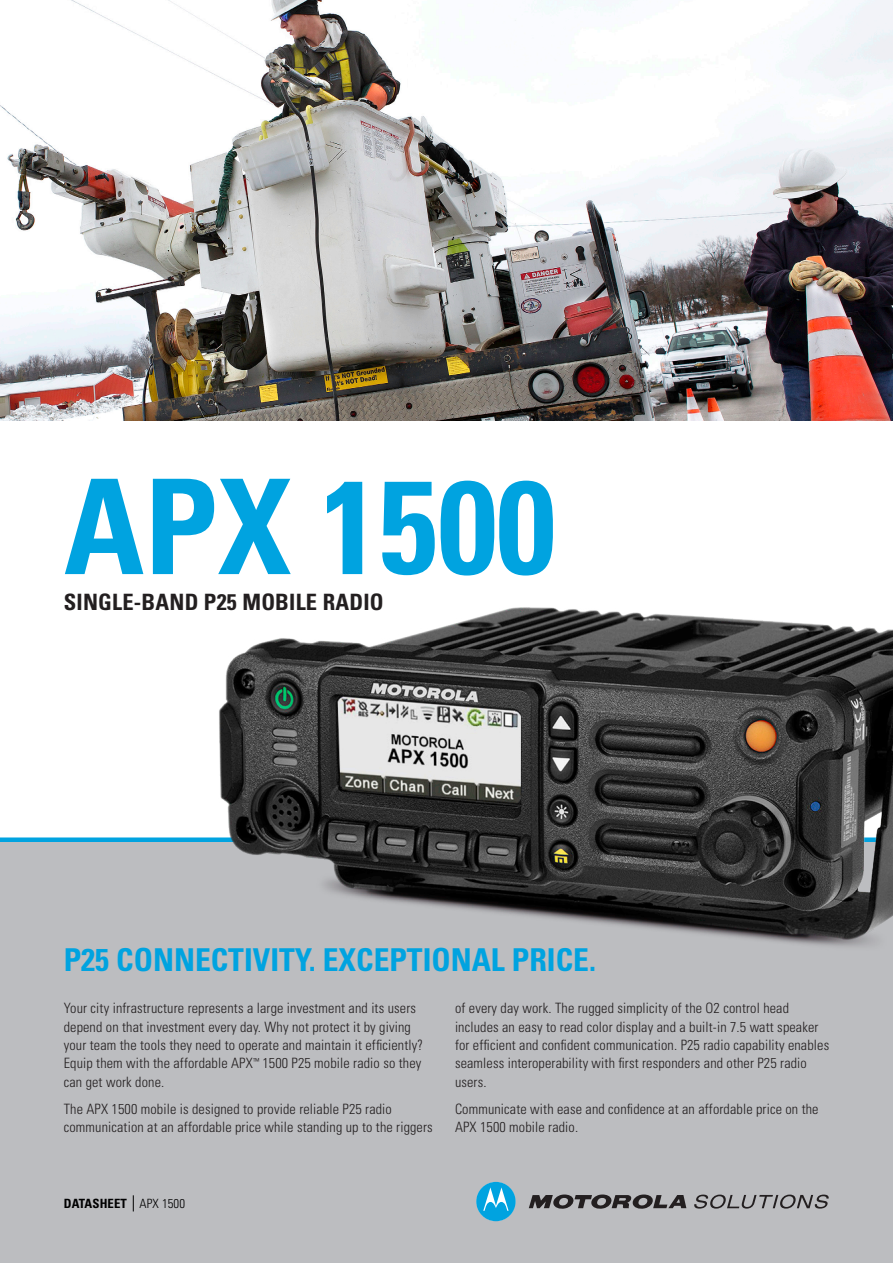
<style>
.page{position:relative;width:893px;height:1263px;background:#fff}
.page>*{position:absolute;margin:0;border:0;box-sizing:border-box;transform-origin:0 0}
.t1{font:700 condensed 132px "Univers LT Pro";color:#00a3e0}
.t2{font:700 condensed 31.5px "Univers LT Pro";color:#00a3e0}
.t3{font:700 condensed 22.5px "Univers LT Pro";letter-spacing:.01em;color:#231f20}
.t4{font:300 condensed 14.25px/18.5px "Univers LT Std";letter-spacing:.01em;color:#231f20}
.t5{font:700 condensed 12.75px "Univers LT Std";letter-spacing:.01em;color:#000}
.s1{font-weight:300}
</style>
<div class="page">
<img style="left:0;top:0;width:893px;height:421px">
<div style="left:0;top:842px;width:893px;height:421px;background:#bcbdc0"></div>
<svg style="left:133px;top:1195px;width:1px;height:16px"></svg>
<div style="left:0;top:837px;width:893px;height:5px;background:#00a3e0"></div>
<img style="left:197px;top:607px;width:696px;height:340px">
<svg style="left:529px;top:1194px;width:157px;height:15px"></svg>
<svg style="left:476px;top:1182px;width:40px;height:39px"></svg>
<svg style="left:694px;top:1194px;width:135px;height:14px"></svg>
<p class="t1" style="left:64px;top:446px;width:493px">APX 1500</p>
<p class="t3" style="left:64px;top:588px;width:321px">SINGLE-BAND P25 MOBILE RADIO</p>
<p class="t2" style="left:64px;top:940px;width:534px">P25 CONNECTIVITY. EXCEPTIONAL PRICE.</p>
<p class="t4" style="left:64px;top:999px;width:361px">Your city infrastructure represents a large investment and its users depend on that investment every day. Why not protect it by giving your team the tools they need to operate and maintain it efficiently?<br>Equip them with the affordable APX<sup>™</sup> 1500 P25 mobile radio so they can get work done.</p>
<p class="t4" style="left:64px;top:1099px;width:370px">The APX 1500 mobile is designed to provide reliable P25 radio communication at an affordable price while standing up to the riggers</p>
<p class="t4" style="left:455px;top:999px;width:376px">of every day work. The rugged simplicity of the O2 control head includes an easy to read color display and a built-in 7.5 watt speaker for efficient and confident communication. P25 radio capability enables seamless interoperability with first responders and other P25 radio users.</p>
<p class="t4" style="left:455px;top:1099px;width:365px">Communicate with ease and confidence at an affordable price on the<br>APX 1500 mobile radio.</p>
<p class="t5" style="left:64px;top:1196px;width:123px">DATASHEET <span class="s1">APX 1500</span></p>
</div>
